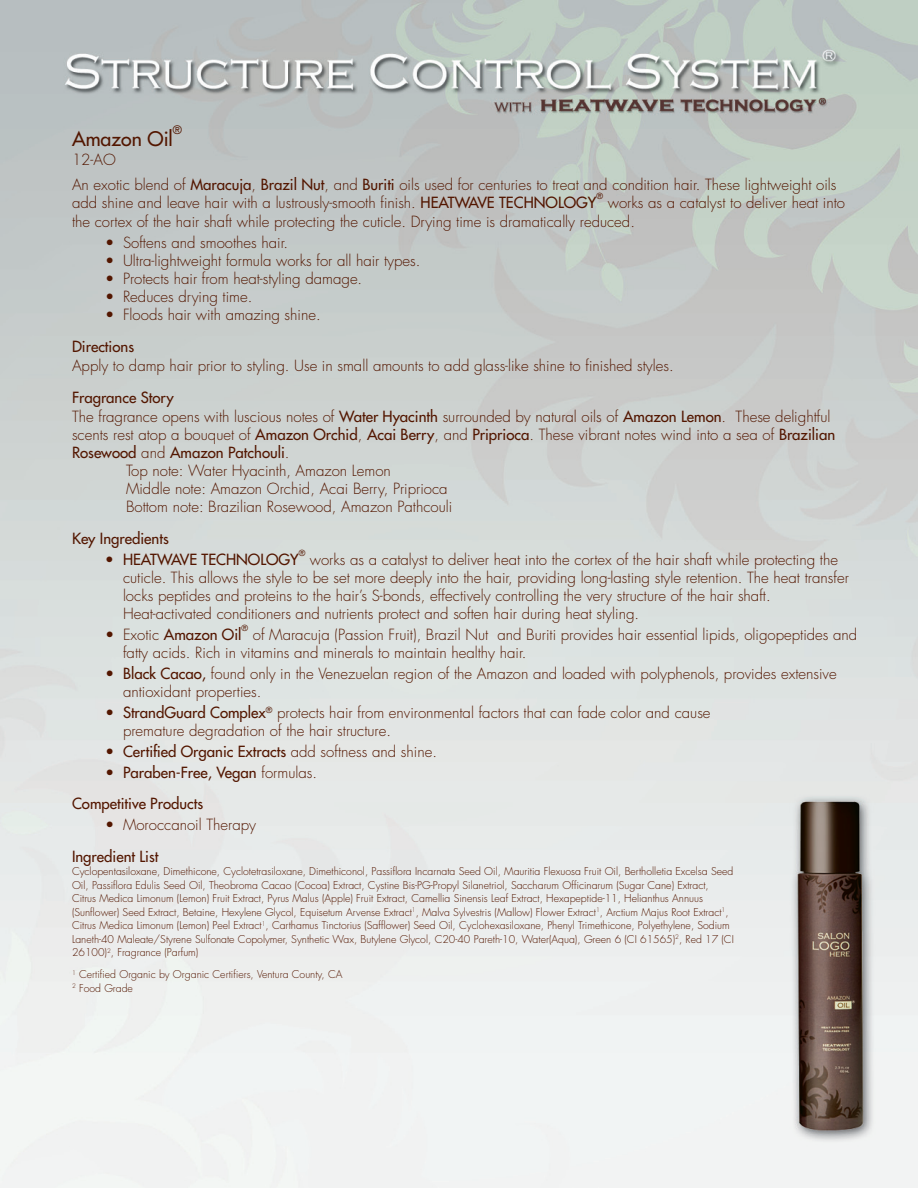
<style>
.page{position:relative;width:918px;height:1188px;background:#fff}
.page>*{position:absolute;margin:0;border:0;box-sizing:border-box;transform-origin:0 0}
.t1{font:19.5px "Futura";color:#531600}
.t2{font:300 15px/18px "Futura Std";color:#531600}
.t3{font:15px "Futura";color:#531600}
.t4{font:11.4px "Futura";color:#531600}
.Plain_Text{font:300 10.5px/13.5px "Futura Std";color:#531600}
.t5{font:8.25px "Futura";color:#531600}
.s1{font-family:"Futura";font-weight:400}
.s2{font-family:"Futura Std";font-weight:300}
</style>
<div class="page">
<img style="left:0;top:0;width:918px;height:1188px">
<p class="t1" style="left:72px;top:126px;width:102px">Amazon Oil</p>
<p class="t4" style="left:173px;top:123px;width:11px">®</p>
<p class="t2" style="left:72px;top:151px;width:45px">12-AO</p>
<p class="t2" style="left:72px;top:176px;width:766px">An exotic blend of <span class="s1">Maracuja</span>, <span class="s1">Brazil Nut</span>, and <span class="s1">Buriti</span> oils used for centuries to treat and condition hair. These lightweight oils add shine and leave hair with a lustrously-smooth finish. <span class="s1">HEATWAVE TECHNOLOGY</span></p>
<p class="t5" style="left:597px;top:191px;width:8px">®</p>
<p class="t2" style="left:72px;top:194px;width:775px;line-height:19px;text-indent:536px">works as a catalyst to deliver heat into the cortex of the hair shaft while protecting the cuticle. Drying time is dramatically reduced.</p>
<p class="t2" style="left:105px;top:234px;width:185px">• Softens and smoothes hair.</p>
<p class="t2" style="left:105px;top:252px;width:317px">• Ultra-lightweight formula works for all hair types.</p>
<p class="t2" style="left:105px;top:270px;width:259px">• Protects hair from heat-styling damage.</p>
<p class="t2" style="left:105px;top:288px;width:149px">• Reduces drying time.</p>
<p class="t2" style="left:105px;top:306px;width:217px">• Floods hair with amazing shine.</p>
<p class="t3" style="left:72px;top:337px;width:64px">Directions</p>
<p class="t2" style="left:72px;top:357px;width:603px">Apply to damp hair prior to styling. Use in small amounts to add glass-like shine to finished styles.</p>
<p class="t3" style="left:72px;top:388px;width:103px">Fragrance Story</p>
<p class="t2" style="left:72px;top:408px;width:765px">The fragrance opens with luscious notes of <span class="s1">Water Hyacinth</span> surrounded by natural oils of <span class="s1">Amazon Lemon</span>. These delightful scents rest atop a bouquet of <span class="s1">Amazon Orchid</span>, <span class="s1">Acai Berry</span>, and <span class="s1">Priprioca</span>. These vibrant notes wind into a sea of <span class="s1">Brazilian<br>Rosewood</span> and <span class="s1">Amazon Patchouli</span>.</p>
<p class="t2" style="left:126px;top:462px;width:266px">Top note: Water Hyacinth, Amazon Lemon</p>
<p class="t2" style="left:126px;top:480px;width:323px">Middle note: Amazon Orchid, Acai Berry, Priprioca</p>
<p class="t2" style="left:126px;top:498px;width:328px">Bottom note: Brazilian Rosewood, Amazon Pathcouli</p>
<p class="t3" style="left:72px;top:529px;width:98px">Key Ingredients</p>
<p class="t3" style="left:105px;top:550px;width:195px">• HEATWAVE TECHNOLOGY</p>
<p class="t5" style="left:299px;top:547px;width:8px">®</p>
<p class="t2" style="left:123px;top:551px;width:727px;text-indent:187px">works as a catalyst to deliver heat into the cortex of the hair shaft while protecting the cuticle. This allows the style to be set more deeply into the hair, providing long-lasting style retention. The heat transfer locks peptides and proteins to the hair’s S-bonds, effectively controlling the very structure of the hair shaft.<br>Heat-activated conditioners and nutrients protect and soften hair during heat styling.</p>
<p class="t3" style="left:105px;top:625px;width:138px"><span class="s2">• Exotic</span> Amazon Oil</p>
<p class="t5" style="left:242px;top:622px;width:8px">®</p>
<p class="t2" style="left:123px;top:626px;width:736px;text-indent:130px">of Maracuja (Passion Fruit), Brazil Nut and Buriti provides hair essential lipids, oligopeptides and fatty acids. Rich in vitamins and minerals to maintain healthy hair.</p>
<p class="t2" style="left:123px;top:665px;width:715px;text-indent:-18px">• <span class="s1">Black Cacao,</span> found only in the Venezuelan region of the Amazon and loaded with polyphenols, provides extensive antioxidant properties.</p>
<p class="t2" style="left:123px;top:704px;width:589px;text-indent:-18px">• <span class="s1">StrandGuard Complex</span><sup>®</sup> protects hair from environmental factors that can fade color and cause premature degradation of the hair structure.</p>
<p class="t3" style="left:105px;top:742px;width:334px"><span class="s2">•</span> Certified Organic Extracts <span class="s2">add softness and shine.</span></p>
<p class="t3" style="left:105px;top:763px;width:214px"><span class="s2">•</span> Paraben-Free, Vegan <span class="s2">formulas.</span></p>
<p class="t3" style="left:72px;top:794px;width:133px">Competitive Products</p>
<p class="t2" style="left:105px;top:816px;width:153px">• Moroccanoil Therapy</p>
<p class="t3" style="left:72px;top:847px;width:88px">Ingredient List</p>
<p class="Plain_Text" style="left:72px;top:865px;width:663px">Cyclopentasiloxane, Dimethicone, Cyclotetrasiloxane, Dimethiconol, Passiflora Incarnata Seed Oil, Mauritia Flexuosa Fruit Oil, Bertholletia Excelsa Seed Oil, Passiflora Edulis Seed Oil, Theobroma Cacao (Cocoa) Extract, Cystine Bis-PG-Propyl Silanetriol, Saccharum Officinarum (Sugar Cane) Extract, Citrus Medica Limonum (Lemon) Fruit Extract, Pyrus Malus (Apple) Fruit Extract, Camellia Sinensis Leaf Extract, Hexapeptide-11, Helianthus Annuus (Sunflower) Seed Extract, Betaine, Hexylene Glycol, Equisetum Arvense Extract<sup>1</sup>, Malva Sylvestris (Mallow) Flower Extract<sup>1</sup>, Arctium Majus Root Extract<sup>1</sup>, Citrus Medica Limonum (Lemon) Peel Extract<sup>1</sup>, Carthamus Tinctorius (Safflower) Seed Oil, Cyclohexasiloxane, Phenyl Trimethicone, Polyethylene, Sodium Laneth-40 Maleate/Styrene Sulfonate Copolymer, Synthetic Wax, Butylene Glycol, C20-40 Pareth-10, Water(Aqua), Green 6 (CI 61565)<sup>2</sup>, Red 17 (CI 26100)<sup>2</sup>, Fragrance (Parfum)</p>
<p class="Plain_Text" style="left:72px;top:968px;width:272px"><sup>1</sup> Certified Organic by Organic Certifiers, Ventura County, CA</p>
<p class="Plain_Text" style="left:72px;top:981px;width:63px"><sup>2</sup> Food Grade</p>
</div>
